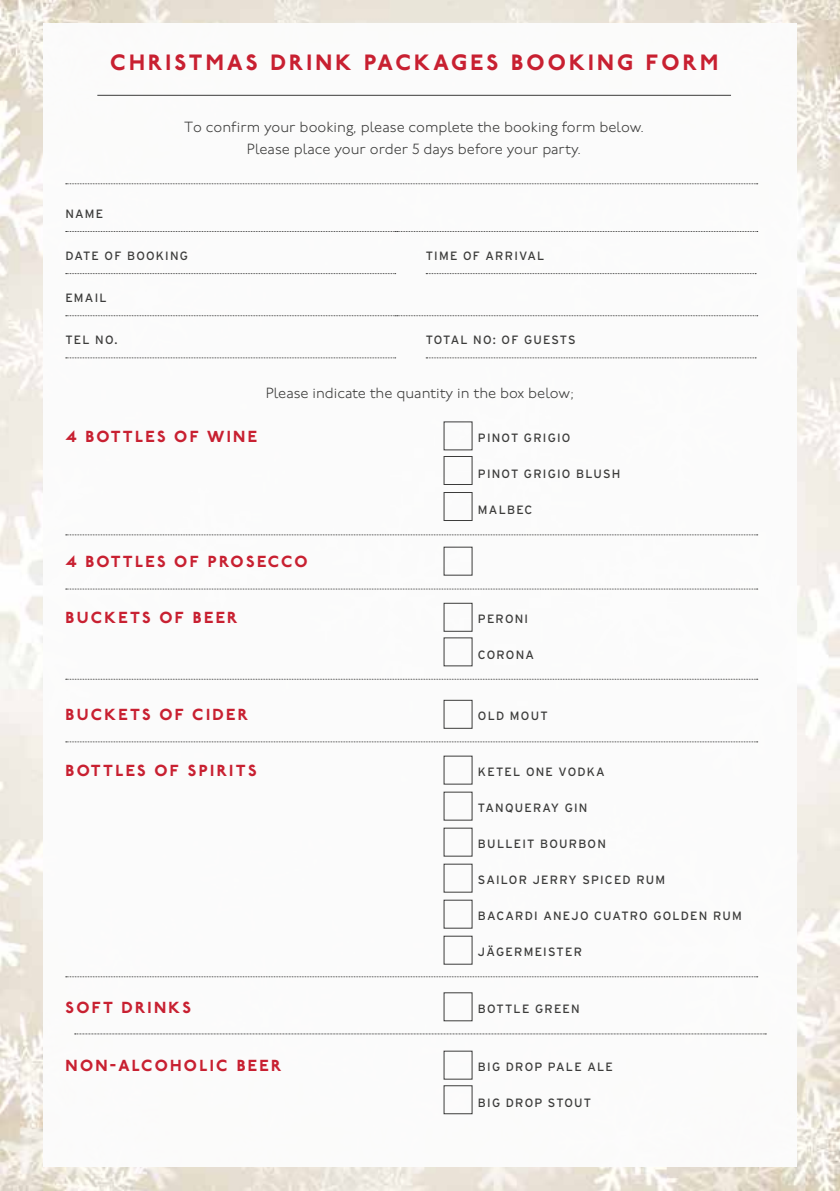
<style>
.page{position:relative;width:840px;height:1191px;background:#fff}
.page>*{position:absolute;margin:0;border:0;box-sizing:border-box;transform-origin:0 0}
.t1{font:800 22.2px "P22 Underground Pro";letter-spacing:.145em;color:#c82031}
.t2{font:800 16px "P22 Underground Pro";letter-spacing:.145em;color:#c82031}
.t3{font:300 14.8px/22px "P22 Underground Pro";color:#3c3c3b;text-align:center}
.t4{font:12px "Interstate";letter-spacing:.1em;color:#3c3c3b}
</style>
<div class="page">
<img style="left:0;top:0;width:839px;height:1191px">
<div style="left:43px;top:24px;width:753px;height:1143px;background:#fcfcfc"></div>
<svg style="left:66px;top:231px;width:691px;height:1px"></svg>
<svg style="left:66px;top:273px;width:329px;height:1px"></svg>
<svg style="left:426px;top:273px;width:329px;height:1px"></svg>
<svg style="left:66px;top:315px;width:691px;height:1px"></svg>
<svg style="left:66px;top:357px;width:329px;height:1px"></svg>
<svg style="left:426px;top:357px;width:329px;height:1px"></svg>
<div style="left:443px;top:456px;width:29px;height:29px;border:1px solid #3c3c3b"></div>
<div style="left:443px;top:492px;width:29px;height:29px;border:1px solid #3c3c3b"></div>
<div style="left:443px;top:992px;width:29px;height:29px;border:1px solid #3c3c3b"></div>
<div style="left:443px;top:1085px;width:29px;height:29px;border:1px solid #3c3c3b"></div>
<hr style="left:97px;top:95px;width:633px;height:1px;background:#3c3c3b">
<svg style="left:66px;top:183px;width:691px;height:1px"></svg>
<svg style="left:66px;top:534px;width:691px;height:1px"></svg>
<svg style="left:66px;top:588px;width:691px;height:1px"></svg>
<svg style="left:66px;top:679px;width:691px;height:1px"></svg>
<svg style="left:66px;top:741px;width:691px;height:1px"></svg>
<svg style="left:66px;top:976px;width:691px;height:1px"></svg>
<svg style="left:75px;top:1033px;width:690px;height:1px"></svg>
<p class="t1" style="left:110px;top:45px;width:609px">CHRISTMAS DRINK PACKAGES BOOKING FORM</p>
<p class="t3" style="left:184px;top:115px;width:461px">To confirm your booking, please complete the booking form below.<br>Please place your order 5 days before your party.</p>
<p class="t4" style="left:65px;top:206px;width:39px">NAME</p>
<p class="t4" style="left:65px;top:248px;width:124px">DATE OF BOOKING</p>
<p class="t4" style="left:425px;top:248px;width:120px">TIME OF ARRIVAL</p>
<p class="t4" style="left:65px;top:290px;width:43px">EMAIL</p>
<p class="t4" style="left:65px;top:333px;width:54px">TEL NO.</p>
<p class="t4" style="left:425px;top:333px;width:151px">TOTAL NO: OF GUESTS</p>
<p class="t3" style="left:265px;top:381px;width:310px">Please indicate the quantity in the box below;</p>
<p class="t2" style="left:65px;top:424px;width:193px">4 BOTTLES OF WINE</p>
<p class="t4" style="left:477px;top:430px;width:94px">PINOT GRIGIO</p>
<p class="t4" style="left:477px;top:466px;width:144px">PINOT GRIGIO BLUSH</p>
<p class="t4" style="left:477px;top:502px;width:56px">MALBEC</p>
<p class="t2" style="left:65px;top:549px;width:243px">4 BOTTLES OF PROSECCO</p>
<p class="t2" style="left:65px;top:605px;width:173px">BUCKETS OF BEER</p>
<p class="t4" style="left:477px;top:611px;width:52px">PERONI</p>
<p class="t4" style="left:477px;top:647px;width:58px">CORONA</p>
<p class="t2" style="left:65px;top:702px;width:184px">BUCKETS OF CIDER</p>
<p class="t4" style="left:477px;top:708px;width:71px">OLD MOUT</p>
<p class="t2" style="left:65px;top:758px;width:192px">BOTTLES OF SPIRITS</p>
<p class="t4" style="left:477px;top:764px;width:128px">KETEL ONE VODKA</p>
<p class="t4" style="left:477px;top:800px;width:111px">TANQUERAY GIN</p>
<p class="t4" style="left:477px;top:836px;width:129px">BULLEIT BOURBON</p>
<p class="t4" style="left:477px;top:872px;width:189px">SAILOR JERRY SPICED RUM</p>
<p class="t4" style="left:477px;top:908px;width:265px">BACARDI ANEJO CUATRO GOLDEN RUM</p>
<p class="t4" style="left:477px;top:944px;width:105px">JÄGERMEISTER</p>
<p class="t2" style="left:65px;top:994px;width:127px">SOFT DRINKS</p>
<p class="t4" style="left:477px;top:1001px;width:103px">BOTTLE GREEN</p>
<p class="t2" style="left:65px;top:1053px;width:217px">NON-ALCOHOLIC BEER</p>
<p class="t4" style="left:477px;top:1059px;width:136px">BIG DROP PALE ALE</p>
<p class="t4" style="left:477px;top:1095px;width:115px">BIG DROP STOUT</p>
</div>
